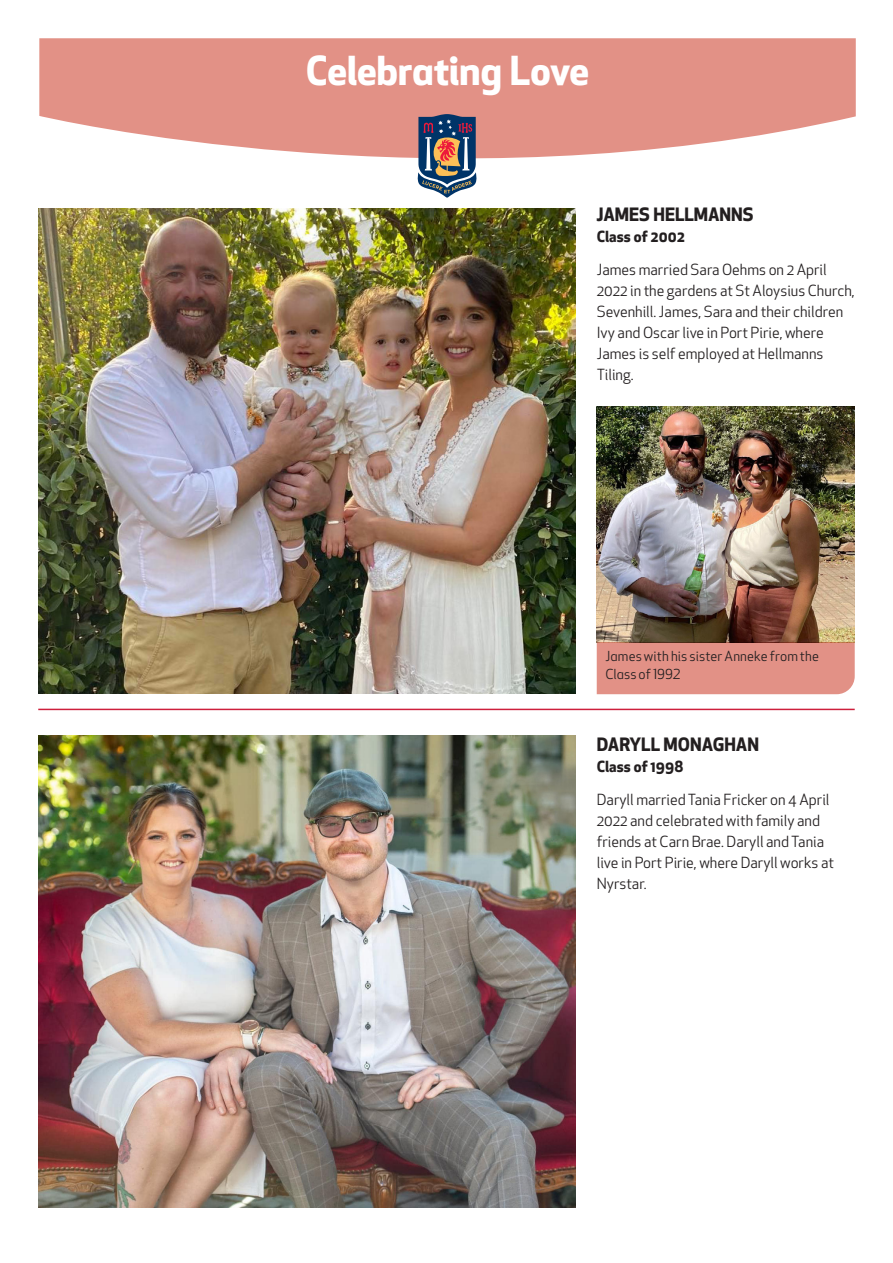
<style>
.page{position:relative;width:893px;height:1263px;background:#fff}
.page>*{position:absolute;margin:0;border:0;box-sizing:border-box;transform-origin:0 0}
.t1{font:700 39px "Apex New";letter-spacing:-.01em;color:#fff}
.t2{font:700 18px "Apex New";color:#231f20}
.t3{font:15px/21px "Apex New";color:#231f20}
.t4{font:700 15px "Apex New";color:#231f20}
.t5{font:13.5px/18px "Apex New";letter-spacing:.01em;color:#231f20}
</style>
<div class="page">
<svg style="left:39px;top:38px;width:817px;height:173px;fill:#e29186"></svg>
<svg style="left:416px;top:114px;width:62px;height:84px"></svg>
<img style="left:38px;top:209px;width:537px;height:485px">
<img style="left:597px;top:406px;width:258px;height:236px">
<div style="left:597px;top:642px;width:258px;height:52px;background:#e29186"></div>
<hr style="left:38px;top:709px;width:817px;height:1px;background:#ce1f3c">
<img style="left:38px;top:736px;width:538px;height:472px">
<h1 class="t1" style="left:306px;top:42px;width:285px">Celebrating Love</h1>
<p class="t2" style="left:597px;top:201px;width:158px">JAMES HELLMANNS</p>
<p class="t4" style="left:597px;top:225px;width:90px">Class of 2002</p>
<p class="t3" style="left:597px;top:259px;width:259px">James married Sara Oehms on 2 April 2022 in the gardens at St Aloysius Church, Sevenhill. James, Sara and their children Ivy and Oscar live in Port Pirie, where James is self employed at Hellmanns Tiling.</p>
<p class="t5" style="left:605px;top:647px;width:215px">James with his sister Anneke from the<br>Class of 1992</p>
<p class="t2" style="left:597px;top:732px;width:164px">DARYLL MONAGHAN</p>
<p class="t4" style="left:597px;top:756px;width:88px">Class of 1998</p>
<p class="t3" style="left:597px;top:789px;width:239px">Daryll married Tania Fricker on 4 April<br>2022 and celebrated with family and friends at Carn Brae. Daryll and Tania live in Port Pirie, where Daryll works at<br>Nyrstar.</p>
</div>
